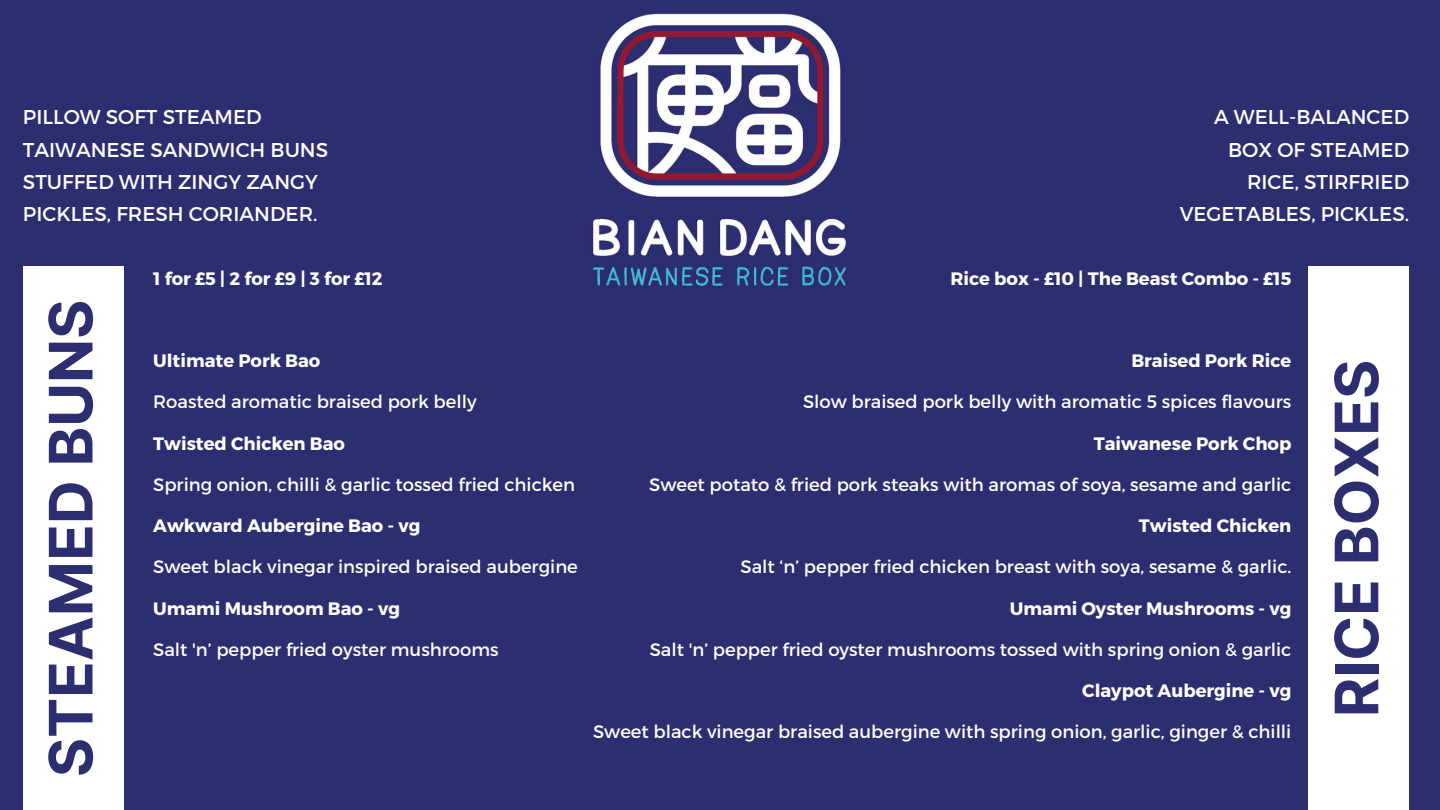
<style>
.page{position:relative;width:1440px;height:810px;background:#2d2e70}
.page>*{position:absolute;margin:0;border:0;box-sizing:border-box;transform-origin:0 0}
.t1{font:700 60px "Inter";color:#2d2e70}
.t2{font:20px/32.2px "Montserrat";color:#fff}
.t3{font:18px "Montserrat";color:#fff}
.t4{font:700 18px "Montserrat";color:#fff}
</style>
<div class="page">
<div style="left:23px;top:267px;width:100px;height:543px;background:#fff"></div>
<img style="left:592px;top:13px;width:254px;height:274px">
<div style="left:1309px;top:267px;width:100px;height:543px;background:#fff"></div>
<p class="t2" style="left:23px;top:100px;width:307px">PILLOW SOFT STEAMED<br>TAIWANESE SANDWICH BUNS<br>STUFFED WITH ZINGY ZANGY<br>PICKLES, FRESH CORIANDER.</p>
<h1 class="t2" style="left:1180px;top:100px;width:231px;text-align:right">A WELL-BALANCED<br>BOX OF STEAMED<br>RICE, STIRFRIED<br>VEGETABLES, PICKLES.</h1>
<p class="t1" style="left:35px;top:777px;width:479px;rotate:-90deg">STEAMED BUNS</p>
<h2 class="t4" style="left:153px;top:266px;width:231px">1 for £5 | 2 for £9 | 3 for £12</h2>
<p class="t4" style="left:950px;top:266px;width:342px">Rice box - £10 | The Beast Combo - £15</p>
<h2 class="t4" style="left:153px;top:349px;width:169px">Ultimate Pork Bao</h2>
<h1 class="t3" style="left:153px;top:390px;width:325px">Roasted aromatic braised pork belly</h1>
<h3 class="t4" style="left:153px;top:431px;width:193px">Twisted Chicken Bao</h3>
<p class="t3" style="left:153px;top:473px;width:423px">Spring onion, chilli &amp; garlic tossed fried chicken</p>
<p class="t4" style="left:153px;top:514px;width:269px">Awkward Aubergine Bao - vg</p>
<p class="t3" style="left:153px;top:555px;width:426px">Sweet black vinegar inspired braised aubergine</p>
<p class="t4" style="left:153px;top:596px;width:248px">Umami Mushroom Bao - vg</p>
<p class="t3" style="left:153px;top:638px;width:347px">Salt 'n’ pepper fried oyster mushrooms</p>
<h3 class="t4" style="left:1131px;top:349px;width:162px">Braised Pork Rice</h3>
<p class="t3" style="left:803px;top:390px;width:490px">Slow braised pork belly with aromatic 5 spices flavours</p>
<p class="t4" style="left:1094px;top:431px;width:199px">Taiwanese Pork Chop</p>
<p class="t3" style="left:649px;top:473px;width:644px">Sweet potato &amp; fried pork steaks with aromas of soya, sesame and garlic</p>
<p class="t4" style="left:1139px;top:514px;width:154px">Twisted Chicken</p>
<p class="t3" style="left:741px;top:555px;width:552px">Salt ‘n’ pepper fried chicken breast with soya, sesame &amp; garlic.</p>
<p class="t4" style="left:1010px;top:596px;width:283px">Umami Oyster Mushrooms - vg</p>
<p class="t3" style="left:650px;top:638px;width:643px">Salt 'n’ pepper fried oyster mushrooms tossed with spring onion &amp; garlic</p>
<p class="t4" style="left:1082px;top:679px;width:211px">Claypot Aubergine - vg</p>
<p class="t3" style="left:593px;top:720px;width:700px">Sweet black vinegar braised aubergine with spring onion, garlic, ginger &amp; chilli</p>
<p class="t1" style="left:1321px;top:717px;width:359px;rotate:-90deg">RICE BOXES</p>
</div>
